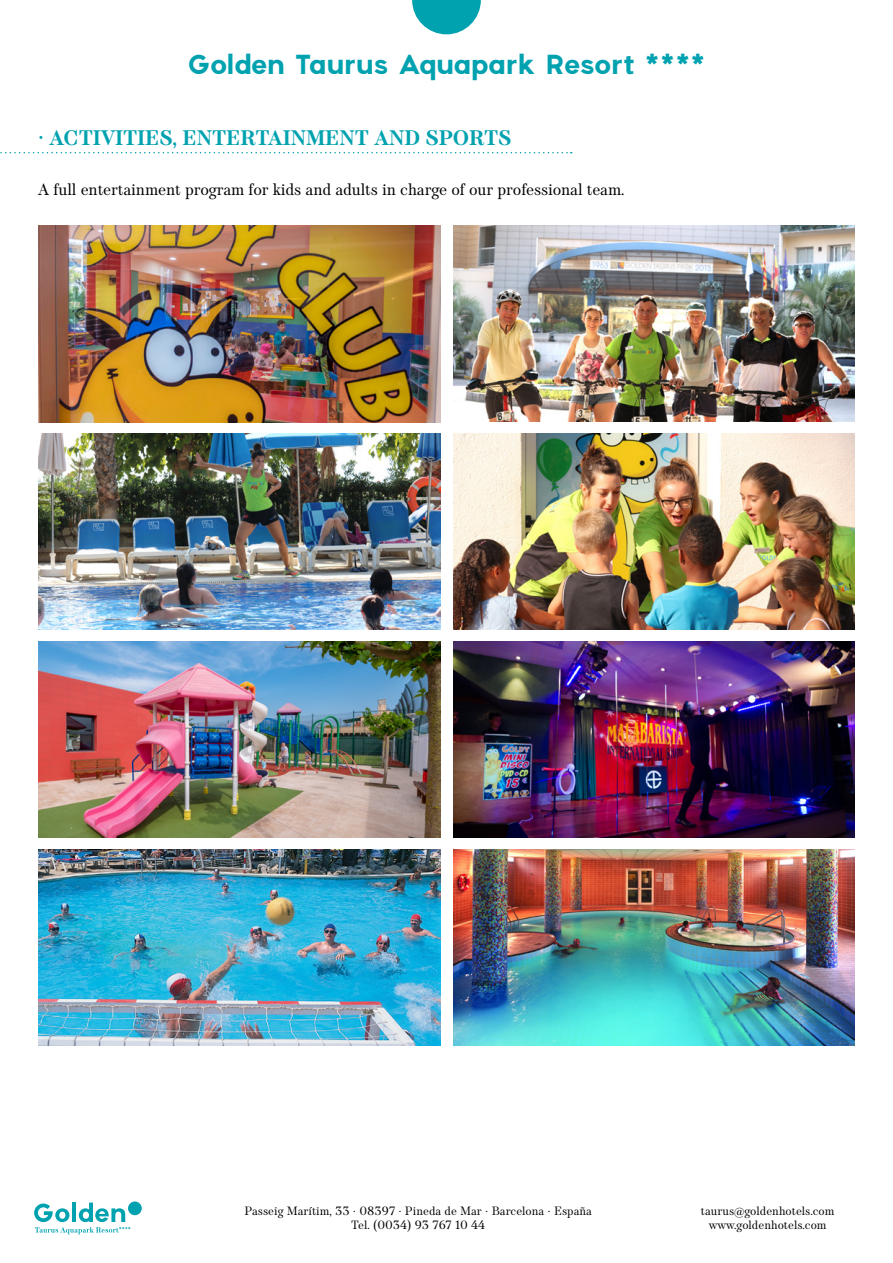
<style>
.page{position:relative;width:893px;height:1263px;background:#fff}
.page>*{position:absolute;margin:0;border:0;box-sizing:border-box;transform-origin:0 0}
.t1{font:700 27px "Pantra";letter-spacing:-.045em;color:#00a2b0}
.t2{font:700 21px "TT Barrels";letter-spacing:-.01em;color:#00a2b0}
.t3{font:16.5px "TT Barrels";letter-spacing:-.01em;color:#000}
.t4{font:12px/14.4px "TT Barrels";color:#000;text-align:center}
</style>
<div class="page">
<svg style="left:412px;top:0;width:69px;height:34px"></svg>
<svg style="left:34px;top:1202px;width:96px;height:32px"></svg>
<div style="left:128px;top:1201px;width:14px;height:14px;background:#00a2b0;border-radius:50%"></div>
<img style="left:38px;top:434px;width:403px;height:196px">
<img style="left:38px;top:226px;width:403px;height:196px">
<img style="left:38px;top:642px;width:403px;height:196px">
<img style="left:454px;top:434px;width:401px;height:196px">
<img style="left:454px;top:226px;width:401px;height:196px">
<img style="left:454px;top:642px;width:401px;height:196px">
<svg style="left:0;top:152px;width:572px;height:1px"></svg>
<img style="left:38px;top:849px;width:403px;height:197px">
<img style="left:454px;top:849px;width:401px;height:197px">
<h1 class="t1" style="left:187px;top:48px;width:520px">Golden Taurus Aquapark Resort ****</h1>
<h2 class="t2" style="left:38px;top:126px;width:475px">· ACTIVITIES, ENTERTAINMENT AND SPORTS</h2>
<h3 class="t3" style="left:38px;top:180px;width:588px">A full entertainment program for kids and adults in charge of our professional team.</h3>
<p class="t4" style="left:245px;top:1204px;width:349px">Passeig Marítim, 33 · 08397 · Pineda de Mar · Barcelona · España<br>Tel. (0034) 93 767 10 44</p>
<p class="t4" style="left:701px;top:1204px;width:135px">taurus@goldenhotels.com www.goldenhotels.com</p>
</div>
